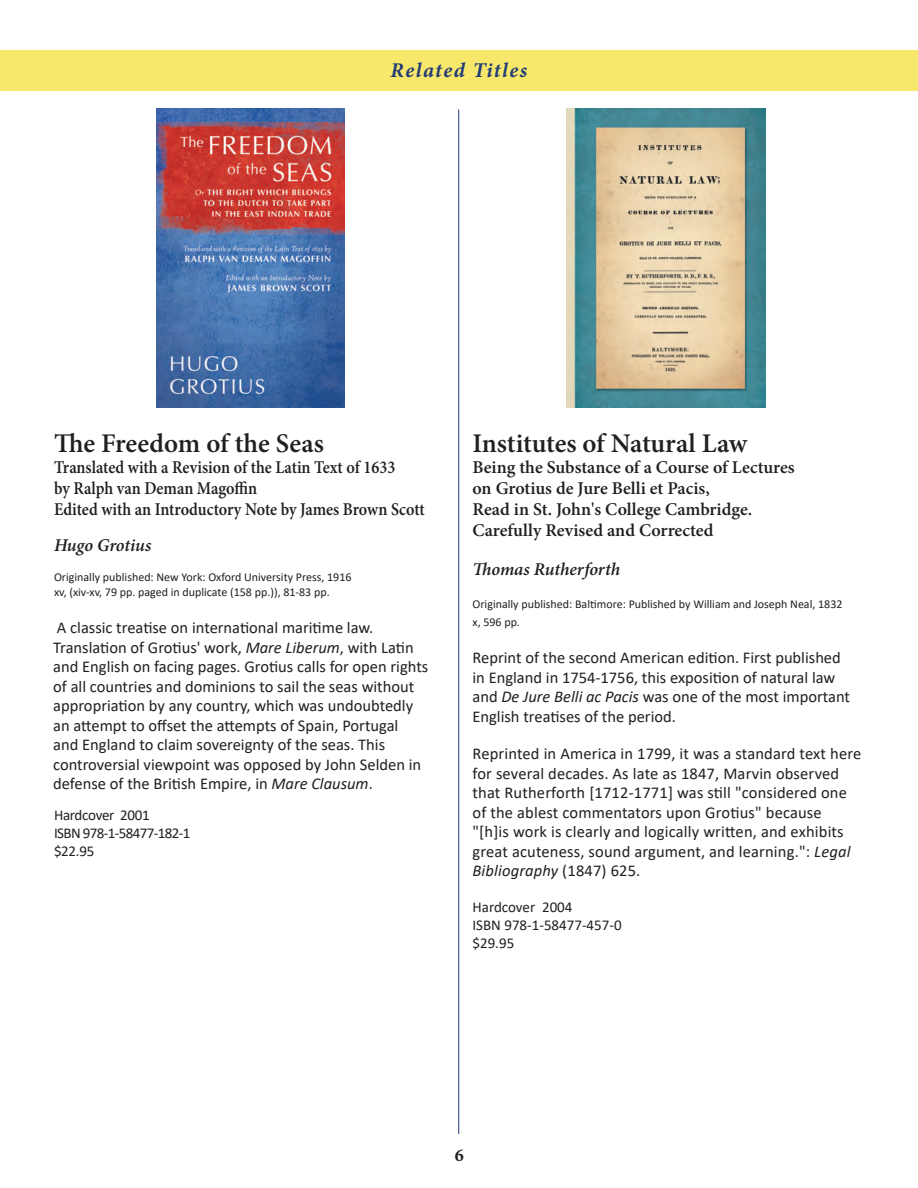
<style>
.page{position:relative;width:918px;height:1188px;background:#fff}
.page>*{position:absolute;margin:0;border:0;box-sizing:border-box;transform-origin:0 0}
.t1{font:600 27px "Minion Pro";letter-spacing:-.005em;color:#231f20}
.t2{font:italic 700 21px "Minion Pro";letter-spacing:.07em;color:#213b76}
.t3{font:600 18px "Minion Pro";color:#231f20}
.t4{font:600 18px "Minion Pro";color:#231f20;scale:.9 1}
.t5{font:italic 600 18px "Minion Pro";letter-spacing:-.005em;color:#231f20}
.t6{font:700 18px "Minion Pro";color:#231f20}
.t7{font:16.5px/19.5px "Calibri";color:#231f20}
.t8{font:15px "Calibri";letter-spacing:-.015em;color:#231f20}
.t9{font:15px "Calibri";letter-spacing:-.04em;color:#231f20}
.t10{font:12px "Calibri";color:#231f20}
.s1{font-style:italic}
</style>
<div class="page">
<div style="left:0;top:50px;width:918px;height:41px;background:#f7e86b"></div>
<img style="left:156px;top:108px;width:188px;height:300px">
<img style="left:566px;top:108px;width:200px;height:300px">
<hr style="left:458px;top:110px;width:1px;height:1024px;background:#213b76">
<p class="t2" style="left:391px;top:56px;width:138px">Related Titles</p>
<p class="t1" style="left:54px;top:424px;width:271px">The Freedom of the Seas</p>
<p class="t4" style="left:54px;top:454px;width:381px">Translated with a Revision of the Latin Text of 1633</p>
<p class="t4" style="left:54px;top:475px;width:227px">by Ralph van Deman Magoffin</p>
<p class="t4" style="left:54px;top:496px;width:413px">Edited with an Introductory Note by James Brown Scott</p>
<p class="t5" style="left:54px;top:532px;width:99px">Hugo Grotius</p>
<p class="t10" style="left:54px;top:568px;width:299px">Originally published: New York: Oxford University Press, 1916</p>
<p class="t10" style="left:54px;top:583px;width:277px">xv, (xiv-xv, 79 pp. paged in duplicate (158 pp.)), 81-83 pp.</p>
<p class="t7" style="left:53px;top:618px;width:377px">A classic treatise on international maritime law.<br>Translation of Grotius' work, <span class="s1">Mare Liberum</span>, with Latin and English on facing pages. Grotius calls for open rights of all countries and dominions to sail the seas without appropriation by any country, which was undoubtedly an attempt to offset the attempts of Spain, Portugal<br>and England to claim sovereignty of the seas. This controversial viewpoint was opposed by John Selden in defense of the British Empire, in <span class="s1">Mare Clausum</span>.</p>
<p class="t8" style="left:54px;top:805px;width:97px">Hardcover 2001</p>
<p class="t9" style="left:54px;top:823px;width:138px">ISBN 978-1-58477-182-1</p>
<p class="t8" style="left:54px;top:841px;width:42px">$22.95</p>
<p class="t1" style="left:472px;top:424px;width:276px">Institutes of Natural Law</p>
<p class="t3" style="left:472px;top:454px;width:324px">Being the Substance of a Course of Lectures</p>
<p class="t3" style="left:472px;top:475px;width:239px">on Grotius de Jure Belli et Pacis,</p>
<p class="t3" style="left:472px;top:496px;width:281px">Read in St. John's College Cambridge.</p>
<p class="t3" style="left:472px;top:517px;width:243px">Carefully Revised and Corrected</p>
<p class="t5" style="left:472px;top:556px;width:149px">Thomas Rutherforth</p>
<p class="t10" style="left:472px;top:595px;width:372px">Originally published: Baltimore: Published by William and Joseph Neal, 1832</p>
<p class="t10" style="left:472px;top:613px;width:49px">x, 596 pp.</p>
<p class="t7" style="left:472px;top:647px;width:379px">Reprint of the second American edition. First published in England in 1754-1756, this exposition of natural law and <span class="s1">De Jure Belli ac Pacis</span> was one of the most important English treatises of the period.</p>
<p class="t7" style="left:472px;top:744px;width:390px">Reprinted in America in 1799, it was a standard text here for several decades. As late as 1847, Marvin observed that Rutherforth [1712-1771] was still "considered one of the ablest commentators upon Grotius" because "[h]is work is clearly and logically written, and exhibits great acuteness, sound argument, and learning.": <span class="s1">Legal Bibliography</span> (1847) 625.</p>
<p class="t8" style="left:472px;top:897px;width:102px">Hardcover 2004</p>
<p class="t8" style="left:472px;top:915px;width:151px">ISBN 978-1-58477-457-0</p>
<p class="t8" style="left:472px;top:933px;width:43px">$29.95</p>
<p class="t6" style="left:455px;top:1143px;width:10px">6</p>
</div>
